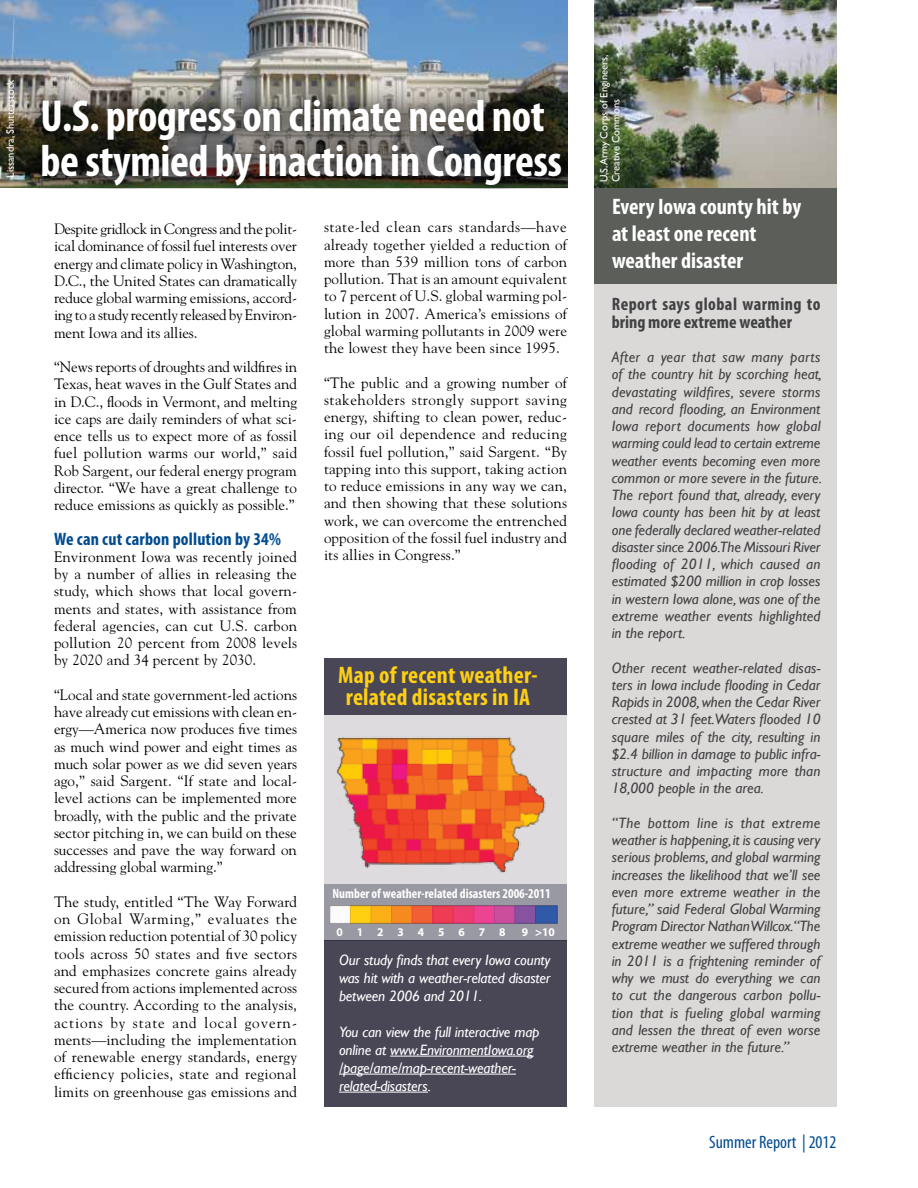
<style>
.page{position:relative;width:918px;height:1188px;background:#fff}
.page>*{position:absolute;margin:0;border:0;box-sizing:border-box;transform-origin:0 0}
.t1{font:700 condensed 45px/45px "Myriad Pro";letter-spacing:-.01em;color:#fff}
.t2{font:700 condensed 24px/22.5px "Myriad Pro";letter-spacing:.01em;color:#ffd012;text-align:center}
.t3{font:700 condensed 22.5px/27px "Myriad Pro";color:#fff}
.t4{font:700 condensed 18px/17.2px "Myriad Pro";letter-spacing:.015em;color:#414042}
.t5{font:700 condensed 18px "Myriad Pro";letter-spacing:.01em;color:#004b91}
.t6{font:condensed 18px "Myriad Pro";color:#004b91}
.t7{font:15px/17.2px "Goudy";letter-spacing:.01em;color:#000;text-align:justify}
.t8{font:italic 15px/17.2px "Gill Sans";color:#414042;text-align:justify}
.t9{font:italic 15px/18px "Gill Sans";letter-spacing:-.01em;color:#fff;text-align:justify}
.t10{font:700 condensed 13.5px "Myriad Pro";color:#fff}
.t11{font:700 11.85px "Myriad Pro";color:#fff}
.t12{font:10.5px/12px "Gill Sans";color:#fff}
</style>
<div class="page">
<img style="left:594px;top:0;width:243px;height:188px">
<img style="left:1px;top:0;width:567px;height:188px">
<div style="left:594px;top:215px;width:243px;height:892px;background:#dad9d7"></div>
<div style="left:10px;top:69px;width:576px;height:142px;background:#000;opacity:.75"></div>
<div style="left:594px;top:188px;width:243px;height:96px;background:#5c5f59"></div>
<div style="left:324px;top:941px;width:243px;height:166px;background:#494656"></div>
<div style="left:324px;top:658px;width:243px;height:57px;background:#494656"></div>
<div style="left:324px;top:884px;width:243px;height:57px;background:#9999a3"></div>
<img style="left:330px;top:908px;width:228px;height:16px">
<hr style="left:390px;top:1056px;width:144px;height:1px;background:#fff">
<hr style="left:339px;top:1074px;width:177px;height:1px;background:#fff">
<hr style="left:339px;top:1092px;width:89px;height:1px;background:#fff">
<img style="left:324px;top:715px;width:243px;height:193px">
<div style="left:0;top:189px;width:582px;height:108px;background:#fff"></div>
<div style="left:568px;top:0;width:22px;height:214px;background:#fff"></div>
<p class="t12" style="left:4px;top:178px;width:100px;rotate:-90deg">Lissandra, Shutterstock</p>
<h1 class="t1" style="left:41px;top:93px;width:523px">U.S. progress on climate need not be stymied by inaction in Congress</h1>
<p class="t7" style="left:54px;top:220px;width:245px">Despite gridlock in Congress and the polit&shy;ical dominance of fossil fuel interests over energy and climate policy in Washington, D.C., the United States can dramatically reduce global warming emissions, accord&shy;ing to a study recently released by Environ&shy;ment Iowa and its allies.</p>
<p class="t7" style="left:54px;top:358px;width:245px">“News reports of droughts and wildfires in Texas, heat waves in the Gulf States and in D.C., floods in Vermont, and melting ice caps are daily reminders of what sci&shy;ence tells us to expect more of as fossil fuel pollution warms our world,” said Rob Sargent, our federal energy program director. “We have a great challenge to reduce emissions as quickly as possible.”</p>
<p class="t5" style="left:54px;top:527px;width:228px">We can cut carbon pollution by 34%</p>
<p class="t7" style="left:54px;top:547px;width:245px">Environment Iowa was recently joined by a number of allies in releasing the study, which shows that local govern&shy;ments and states, with assistance from federal agencies, can cut U.S. carbon pollution 20 percent from 2008 levels by 2020 and 34 percent by 2030.</p>
<p class="t7" style="left:54px;top:685px;width:245px">“Local and state government-led actions have already cut emissions with clean en&shy;ergy—America now produces five times as much wind power and eight times as much solar power as we did seven years ago,” said Sargent. “If state and local&shy;level actions can be implemented more broadly, with the public and the private sector pitching in, we can build on these successes and pave the way forward on addressing global warming.”</p>
<p class="t7" style="left:54px;top:892px;width:245px">The study, entitled “The Way Forward on Global Warming,” evaluates the emission reduction potential of 30 policy tools across 50 states and five sectors and emphasizes concrete gains already secured from actions implemented across the country. According to the analysis, actions by state and local govern&shy;ments—including the implementation of renewable energy standards, energy efficiency policies, state and regional limits on greenhouse gas emissions and</p>
<p class="t7" style="left:324px;top:218px;width:245px">state-led clean cars standards—have already together yielded a reduction of more than 539 million tons of carbon pollution. That is an amount equivalent to 7 percent of U.S. global warming pol&shy;lution in 2007. America’s emissions of global warming pollutants in 2009 were the lowest they have been since 1995.</p>
<p class="t7" style="left:324px;top:373px;width:245px">“The public and a growing number of stakeholders strongly support saving energy, shifting to clean power, reduc&shy;ing our oil dependence and reducing fossil fuel pollution,” said Sargent. “By tapping into this support, taking action to reduce emissions in any way we can, and then showing that these solutions work, we can overcome the entrenched opposition of the fossil fuel industry and its allies in Congress.”</p>
<h2 class="t2" style="left:338px;top:663px;width:201px">Map of recent weather&shy;related disasters in IA</h2>
<p class="t10" style="left:332px;top:885px;width:220px">Number of weather-related disasters 2006-2011</p>
<p class="t11" style="left:337px;top:925px;width:171px">0 1 2 3 4 5 6 7 8</p>
<p class="t11" style="left:522px;top:925px;width:34px">9 &gt;10</p>
<p class="t9" style="left:339px;top:951px;width:213px">Our study finds that every Iowa county was hit with a weather-related disaster between 2006 and 2011.</p>
<p class="t9" style="left:339px;top:1023px;width:202px;text-align:left">You can view the full interactive map online at www.EnvironmentIowa.org /page/ame/map-recent-weather&shy;related-disasters.</p>
<p class="t12" style="left:598px;top:182px;width:129px;rotate:-90deg">U.S. Army Corps of Engineers,<br>Creative Commons</p>
<h3 class="t3" style="left:612px;top:193px;width:191px">Every Iowa county hit by at least one recent weather disaster</h3>
<p class="t4" style="left:612px;top:295px;width:210px">Report says global warming to bring more extreme weather</p>
<p class="t8" style="left:612px;top:348px;width:212px">After a year that saw many parts of the country hit by scorching heat, devastating wildfires, severe storms and record flooding, an Environment Iowa report documents how global warming could lead to certain extreme weather events becoming even more common or more severe in the future.<br>The report found that, already, every Iowa county has been hit by at least one federally declared weather-related disaster since 2006.The Missouri River flooding of 2011, which caused an estimated $200 million in crop losses in western Iowa alone, was one of the extreme weather events highlighted in the report.</p>
<p class="t8" style="left:612px;top:659px;width:210px">Other recent weather-related disas&shy;ters in Iowa include flooding in Cedar Rapids in 2008, when the Cedar River crested at 31 feet.Waters flooded 10 square miles of the city, resulting in $2.4 billion in damage to public infra&shy;structure and impacting more than 18,000 people in the area.</p>
<p class="t8" style="left:612px;top:814px;width:210px">“The bottom line is that extreme weather is happening, it is causing very serious problems, and global warming increases the likelihood that we’ll see even more extreme weather in the future,” said Federal Global Warming Program Director Nathan Willcox.“The extreme weather we suffered through in 2011 is a frightening reminder of why we must do everything we can to cut the dangerous carbon pollu&shy;tion that is fueling global warming and lessen the threat of even worse extreme weather in the future.”</p>
<p class="t6" style="left:709px;top:1131px;width:129px">Summer Report | 2012</p>
</div>
